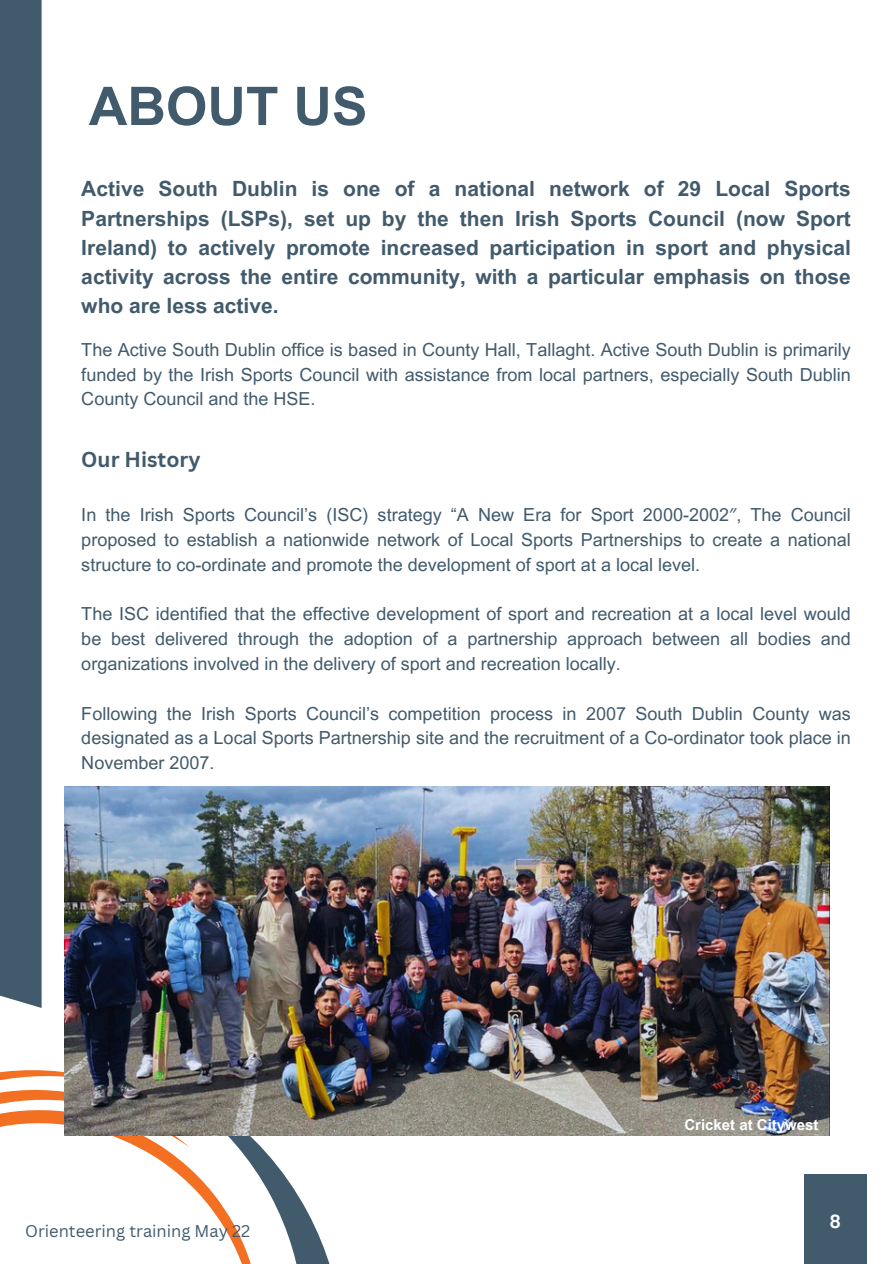
<style>
.page{position:relative;width:894px;height:1264px;background:#fff}
.page>*{position:absolute;margin:0;border:0;box-sizing:border-box;transform-origin:0 0}
.t1{font:700 53.4px "Arial MT Pro";color:#415a6c}
.t2{font:700 21px/29.2px "Arial MT Pro";color:#415a6c;text-align:justify}
.t3{font:700 21px "Canva Sans";color:#415a6c}
.t4{font:18px/24.8px "Arial MT Pro";color:#415a6c;text-align:justify}
.t5{font:600 18px "Poppins";color:#fff}
.t6{font:16.5px "Canva Sans";color:#415a6c}
.t7{font:700 15px "Arial MT Pro";color:#fff}
.s1{font-family:"Noto Sans"}
</style>
<div class="page">
<svg style="left:0;top:1007px;width:506px;height:256px"></svg>
<img style="left:64px;top:786px;width:765px;height:349px">
<div style="left:0;top:0;width:42px;height:1007px;background:#415a6c"></div>
<div style="left:804px;top:1174px;width:62px;height:89px;background:#415a6c"></div>
<h3 class="t1" style="left:89px;top:86px;width:280px">ABOUT US</h3>
<p class="t2" style="left:81px;top:177px;width:770px">Active South Dublin is one of a national network of 29 Local Sports Partnerships (LSPs), set up by the then Irish Sports Council (now Sport Ireland) to actively promote increased participation in sport and physical activity across the entire community, with a particular emphasis on those who are less active.</p>
<h3 class="t4" style="left:81px;top:339px;width:770px">The Active South Dublin office is based in County Hall, Tallaght. Active South Dublin is primarily funded by the Irish Sports Council with assistance from local partners, especially South Dublin County Council and the HSE.</h3>
<h3 class="t3" style="left:81px;top:444px;width:121px">Our History</h3>
<h2 class="t4" style="left:81px;top:505px;width:770px">In the Irish Sports Council’s (ISC) strategy “A New Era for Sport 2000-2002<span class="s1">″</span>, The Council proposed to establish a nationwide network of Local Sports Partnerships to create a national structure to co-ordinate and promote the development of sport at a local level.</h2>
<h3 class="t4" style="left:81px;top:604px;width:770px">The ISC identified that the effective development of sport and recreation at a local level would be best delivered through the adoption of a partnership approach between all bodies and organizations involved in the delivery of sport and recreation locally.</h3>
<h2 class="t4" style="left:81px;top:703px;width:770px">Following the Irish Sports Council’s competition process in 2007 South Dublin County was designated as a Local Sports Partnership site and the recruitment of a Co-ordinator took place in November 2007.</h2>
<p class="t6" style="left:25px;top:1219px;width:226px">Orienteering training May 22</p>
<p class="t7" style="left:684px;top:1118px;width:136px">Cricket at Citywest</p>
<h1 class="t5" style="left:829px;top:1211px;width:13px">8</h1>
</div>
